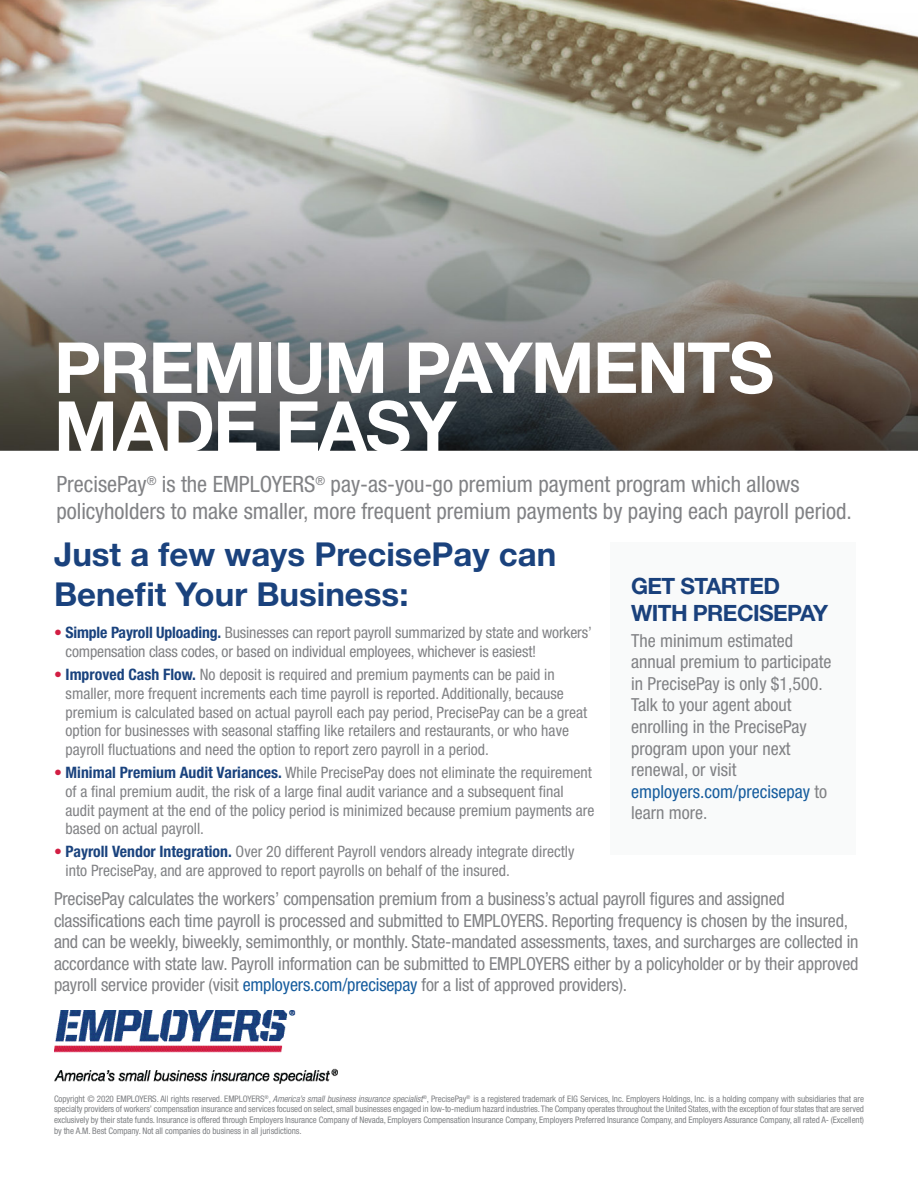
<style>
.page{position:relative;width:918px;height:1188px;background:#fff}
.page>*{position:absolute;margin:0;border:0;box-sizing:border-box;transform-origin:0 0}
.Headline_3{font:700 70.5px "Helvetica Neue LT Std";letter-spacing:-.025em;color:#fff}
.t1{font:700 33px/39.6px "Helvetica Neue LT Std";color:#1a427d}
.t2{font:condensed 22.5px/27px "Helvetica Neue LT Std";color:#818285}
.Headline_4{font:700 22.5px/27px "Helvetica Neue LT Std";letter-spacing:-.025em;color:#1a417c}
.t3{font:condensed 18px/21.6px "Helvetica Neue LT Std";letter-spacing:-.01em;color:#818285}
.t4{font:condensed 15.75px/18.9px "Helvetica Neue LT Std";color:#818285}
.t5{font:condensed 9px/10.8px "Helvetica Neue LT Std";letter-spacing:-.01em;color:#808285;text-align:justify}
.s1{color:#d21e43}
.s2{font-weight:700;color:#1a437e}
.s3{color:#175d9e}
.s4{font-style:italic}
</style>
<div class="page">
<img style="left:54px;top:1010px;width:284px;height:73px">
<img style="left:0;top:0;width:918px;height:451px">
<div style="left:611px;top:543px;width:245px;height:312px;background:#f9fafa"></div>
<p class="Headline_3" style="left:54px;top:324px;width:722px">PREMIUM PAYMENTS</p>
<p class="Headline_3" style="left:54px;top:383px;width:404px">MADE EASY</p>
<p class="t2" style="left:56px;top:470px;width:797px">PrecisePay<sup>®</sup> is the EMPLOYERS<sup>®</sup> pay-as-you-go premium payment program which allows policyholders to make smaller, more frequent premium payments by paying each payroll period.</p>
<p class="t1" style="left:54px;top:534px;width:504px">Just a few ways PrecisePay can<br>Benefit Your Business:</p>
<p class="t4" style="left:65px;top:623px;width:528px;text-indent:-11px"><span class="s1">•</span> <span class="s2">Simple Payroll Uploading.</span> Businesses can report payroll summarized by state and workers’ compensation class codes, or based on individual employees, whichever is easiest!</p>
<p class="t4" style="left:66px;top:665px;width:523px;text-indent:-12px"><span class="s1">•</span> <span class="s2">Improved Cash Flow.</span> No deposit is required and premium payments can be paid in smaller, more frequent increments each time payroll is reported. Additionally, because premium is calculated based on actual payroll each pay period, PrecisePay can be a great option for businesses with seasonal staffing like retailers and restaurants, or who have payroll fluctuations and need the option to report zero payroll in a period.</p>
<p class="t4" style="left:66px;top:763px;width:530px;text-indent:-12px"><span class="s1">•</span> <span class="s2">Minimal Premium Audit Variances.</span> While PrecisePay does not eliminate the requirement of a final premium audit, the risk of a large final audit variance and a subsequent final audit payment at the end of the policy period is minimized because premium payments are based on actual payroll.</p>
<p class="t4" style="left:66px;top:842px;width:510px;text-indent:-12px"><span class="s1">•</span> <span class="s2">Payroll Vendor Integration.</span> Over 20 different Payroll vendors already integrate directly into PrecisePay, and are approved to report payrolls on behalf of the insured.</p>
<p class="Headline_4" style="left:631px;top:572px;width:199px">GET STARTED<br>WITH PRECISEPAY</p>
<p class="t3" style="left:631px;top:629px;width:202px">The minimum estimated annual premium to participate in PrecisePay is only $1,500.<br>Talk to your agent about enrolling in the PrecisePay program upon your next renewal, or visit <span class="s3">employers.com/precisepay</span> to learn more.</p>
<p class="t3" style="left:54px;top:888px;width:806px">PrecisePay calculates the workers’ compensation premium from a business’s actual payroll figures and assigned classifications each time payroll is processed and submitted to EMPLOYERS. Reporting frequency is chosen by the insured, and can be weekly, biweekly, semimonthly, or monthly. State-mandated assessments, taxes, and surcharges are collected in accordance with state law. Payroll information can be submitted to EMPLOYERS either by a policyholder or by their approved payroll service provider (visit <span class="s3">employers.com/precisepay</span> for a list of approved providers).</p>
<p class="t5" style="left:54px;top:1093px;width:812px">Copyright © 2020 EMPLOYERS. All rights reserved. EMPLOYERS<sup>®</sup>, <span class="s4">America’s small business insurance specialist</span><sup>®</sup>, PrecisePay<sup>®</sup> is a registered trademark of EIG Services, Inc. Employers Holdings, Inc. is a holding company with subsidiaries that are specialty providers of workers’ compensation insurance and services focused on select, small businesses engaged in low-to-medium hazard industries. The Company operates throughout the United States, with the exception of four states that are served exclusively by their state funds. Insurance is offered through Employers Insurance Company of Nevada, Employers Compensation Insurance Company, Employers Preferred Insurance Company, and Employers Assurance Company, all rated A- (Excellent) by the A.M. Best Company. Not all companies do business in all jurisdictions.</p>
</div>
